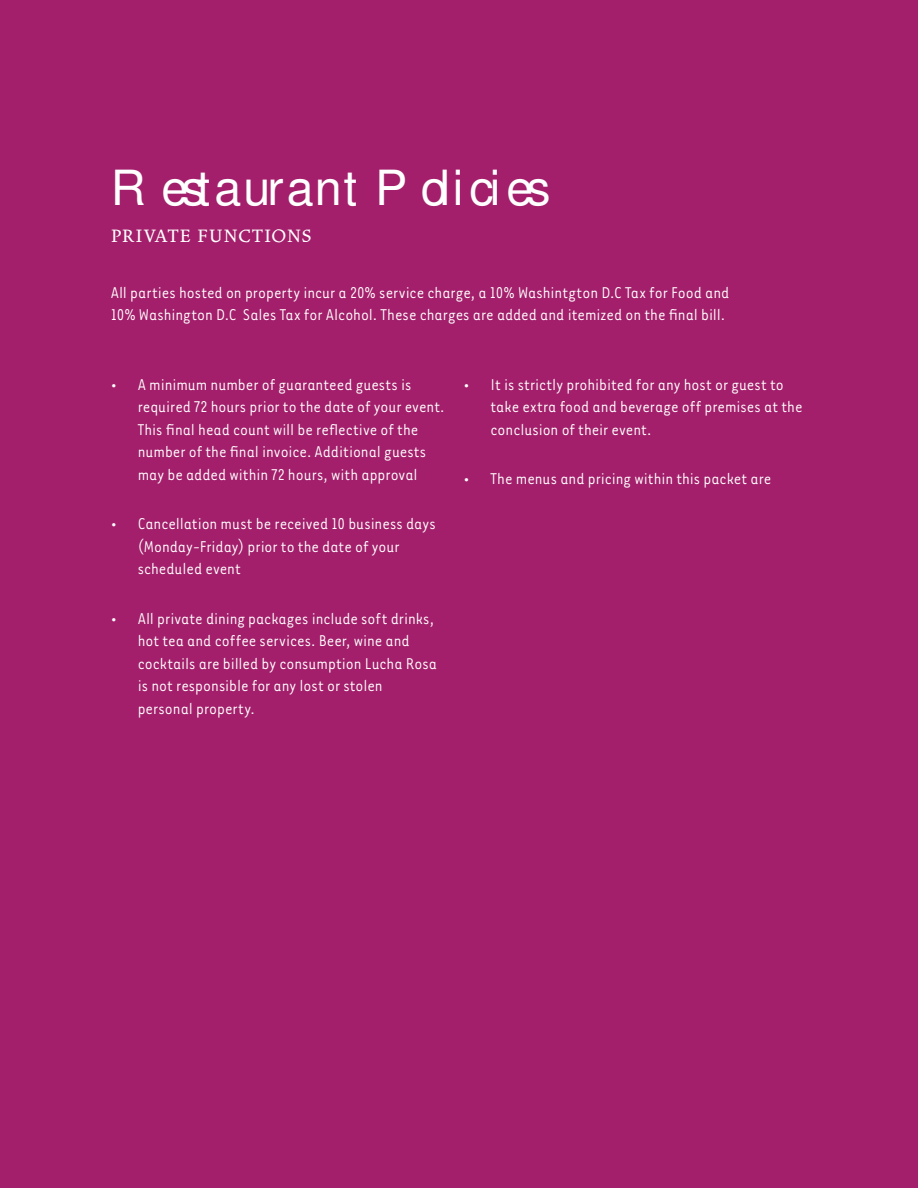
<style>
.page{position:relative;width:918px;height:1188px;background:#a31f6b}
.page>*{position:absolute;margin:0;border:0;box-sizing:border-box;transform-origin:0 0}
.t1{font:48.45px "Luminaire Script";letter-spacing:.03em;color:#fff}
.t2{font:500 22.5px "Vendetta OT";letter-spacing:.03em;color:#fff}
.t3{font:18px/22.5px "Tarzana Nar OT";color:#fff}
</style>
<div class="page">
<h1 class="t1" style="left:111px;top:169px;width:441px">R estaurant P olicies</h1>
<p class="t2" style="left:111px;top:228px;width:203px">PRIVATE FUNCTIONS</p>
<p class="t3" style="left:111px;top:282px;width:620px">All parties hosted on property incur a 20% service charge, a 10% Washintgton D.C Tax for Food and<br>10% Washington D.C Sales Tax for Alcohol. These charges are added and itemized on the final bill.</p>
<p class="t3" style="left:138px;top:374px;width:308px;text-indent:-27px">• A minimum number of guaranteed guests is required 72 hours prior to the date of your event.<br>This final head count will be reflective of the number of the final invoice. Additional guests may be added within 72 hours, with approval</p>
<p class="t3" style="left:138px;top:513px;width:300px;text-indent:-27px">• Cancellation must be received 10 business days (Monday-Friday) prior to the date of your scheduled event</p>
<p class="t3" style="left:138px;top:608px;width:301px;text-indent:-27px">• All private dining packages include soft drinks, hot tea and coffee services. Beer, wine and cocktails are billed by consumption Lucha Rosa is not responsible for any lost or stolen personal property.</p>
<p class="t3" style="left:491px;top:374px;width:314px;text-indent:-27px">• It is strictly prohibited for any host or guest to take extra food and beverage off premises at the conclusion of their event.</p>
<p class="t3" style="left:464px;top:468px;width:309px">• The menus and pricing within this packet are</p>
</div>
